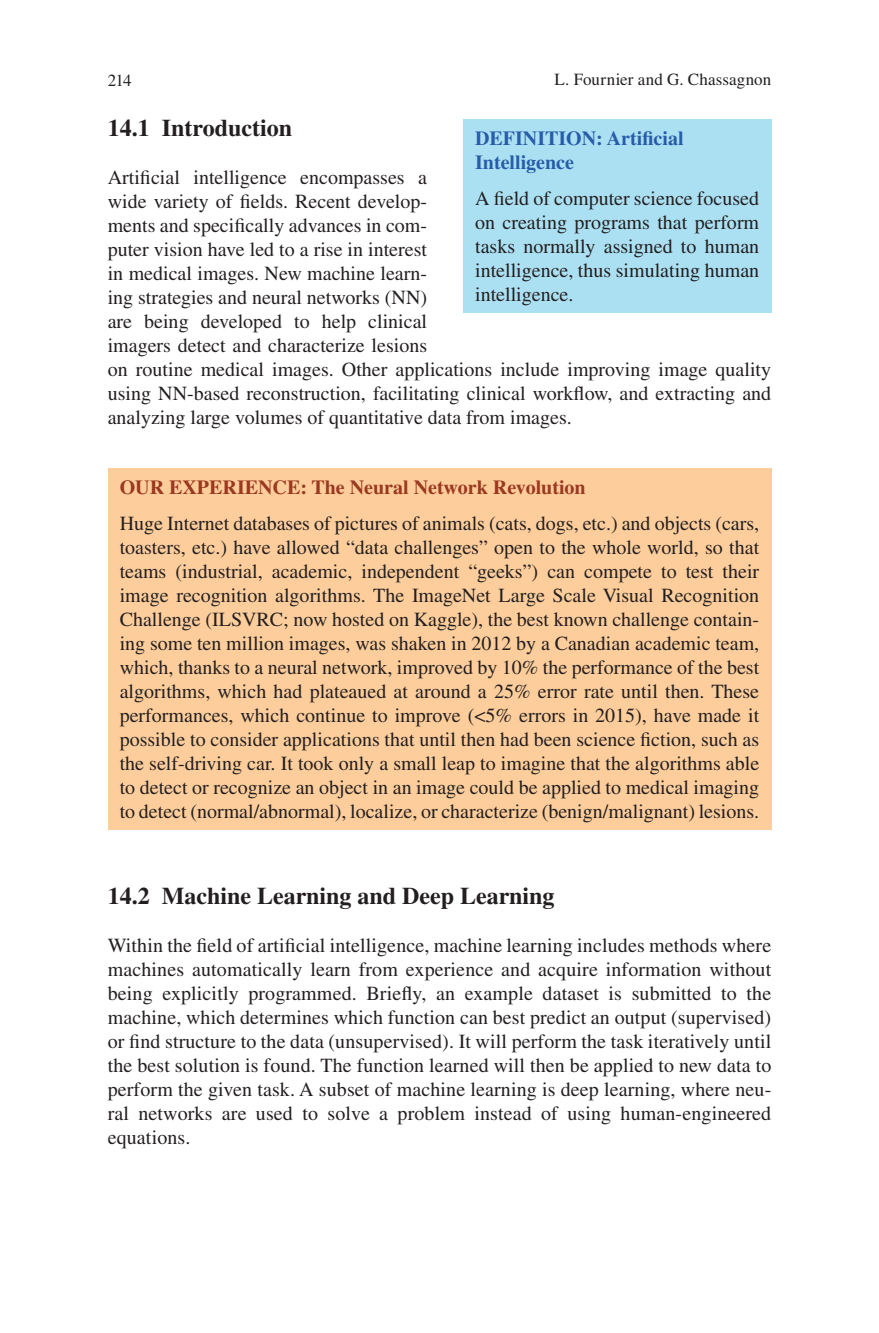
<style>
.page{position:relative;width:879px;height:1333px;background:#fff}
.page>*{position:absolute;margin:0;border:0;box-sizing:border-box;transform-origin:0 0}
.t1{font:700 24px "Times LT Std";color:#231f20}
.t2{font:20px/24px "Times LT Std";color:#231f20;text-align:justify}
.t3{font:700 20px "Times LT Std";color:#9a3820}
.t4{font:700 20px/24px "Times LT Std";color:#275caa}
.t5{font:17px "Times LT Std Roman 2";letter-spacing:.005em;color:#231f20}
.t6{font:17px "Times LT Std";color:#231f20}
</style>
<div class="page">
<div style="left:463px;top:119px;width:308px;height:194px;background:#abe0f2"></div>
<div style="left:108px;top:468px;width:663px;height:362px;background:#fdcd9b"></div>
<p class="t5" style="left:554px;top:70px;width:218px">L. Fournier and G. Chassagnon</p>
<p class="t6" style="left:108px;top:71px;width:25px">214</p>
<p class="t1" style="left:108px;top:113px;width:186px">14.1 Introduction</p>
<p class="t2" style="left:108px;top:165px;width:665px;text-align:left">Artificial intelligence encompasses a<br>wide variety of fields. Recent develop-<br>ments and specifically advances in com-<br>puter vision have led to a rise in interest<br>in medical images. New machine learn-<br>ing strategies and neural networks (NN)<br>are being developed to help clinical<br>imagers detect and characterize lesions<br>on routine medical images. Other applications include improving image quality using NN-based reconstruction, facilitating clinical workflow, and extracting and analyzing large volumes of quantitative data from images.</p>
<p class="t4" style="left:475px;top:126px;width:210px">DEFINITION: Artificial<br>Intelligence</p>
<p class="t2" style="left:475px;top:186px;width:285px">A field of computer science focused on creating programs that perform tasks normally assigned to human intelligence, thus simulating human intelligence.</p>
<p class="t3" style="left:120px;top:475px;width:467px">OUR EXPERIENCE: The Neural Network Revolution</p>
<p class="t2" style="left:120px;top:511px;width:641px">Huge Internet databases of pictures of animals (cats, dogs, etc.) and objects (cars, toasters, etc.) have allowed “data challenges” open to the whole world, so that teams (industrial, academic, independent “geeks”) can compete to test their image recognition algorithms. The ImageNet Large Scale Visual Recognition Challenge (ILSVRC; now hosted on Kaggle), the best known challenge contain&shy;ing some ten million images, was shaken in 2012 by a Canadian academic team, which, thanks to a neural network, improved by 10% the performance of the best algorithms, which had plateaued at around a 25% error rate until then. These performances, which continue to improve (&lt;5% errors in 2015), have made it possible to consider applications that until then had been science fiction, such as the self-driving car. It took only a small leap to imagine that the algorithms able to detect or recognize an object in an image could be applied to medical imaging to detect (normal/abnormal), localize, or characterize (benign/malignant) lesions.</p>
<p class="t1" style="left:108px;top:881px;width:448px">14.2 Machine Learning and Deep Learning</p>
<p class="t2" style="left:108px;top:933px;width:665px">Within the field of artificial intelligence, machine learning includes methods where machines automatically learn from experience and acquire information without being explicitly programmed. Briefly, an example dataset is submitted to the machine, which determines which function can best predict an output (supervised) or find structure to the data (unsupervised). It will perform the task iteratively until the best solution is found. The function learned will then be applied to new data to perform the given task. A subset of machine learning is deep learning, where neu&shy;ral networks are used to solve a problem instead of using human-engineered equations.</p>
</div>
